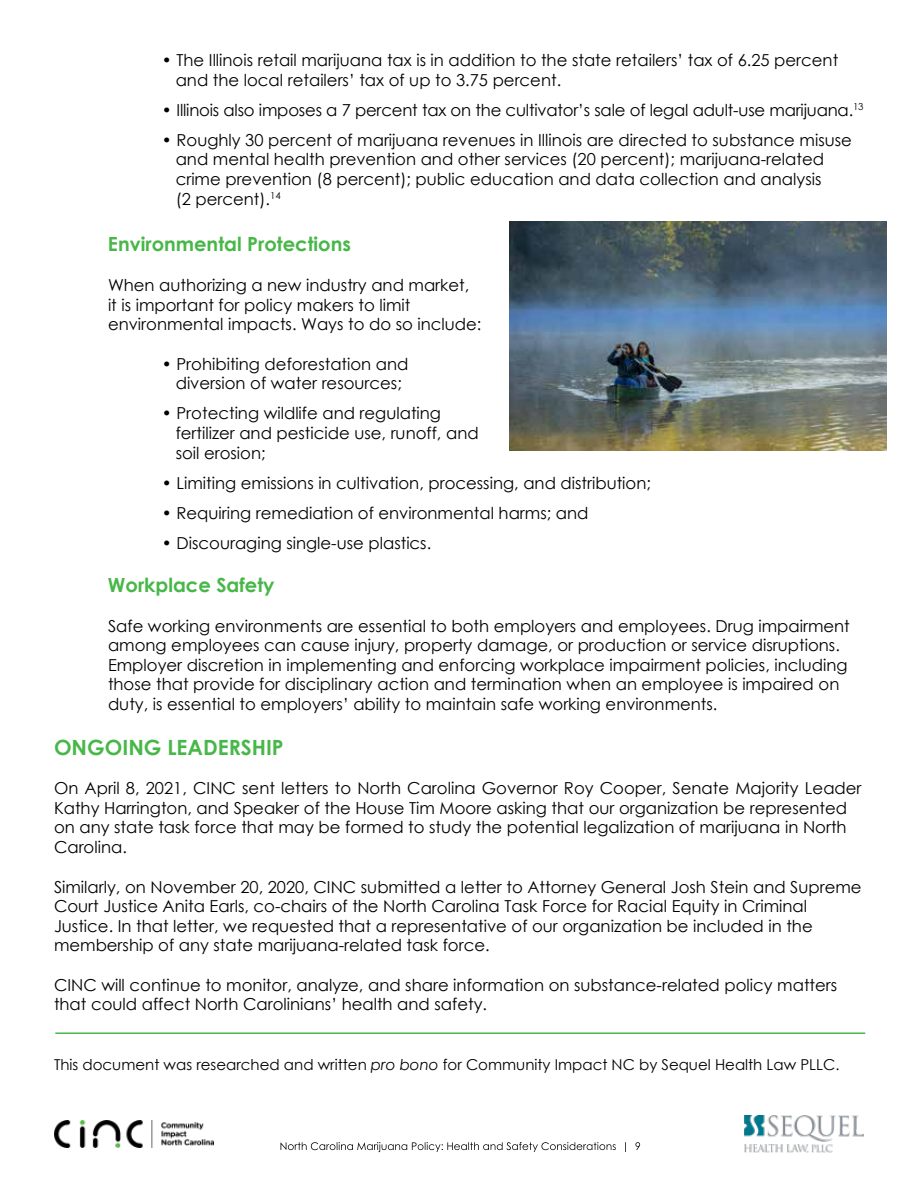
<style>
.page{position:relative;width:918px;height:1188px;background:#fff}
.page>*{position:absolute;margin:0;border:0;box-sizing:border-box;transform-origin:0 0}
.t1{font:700 21px "Century Gothic";color:#48b749}
.t2{font:700 19.5px "Century Gothic";color:#48b749}
.t3{font:16.5px/19.6px "Century Gothic";color:#000}
.t4{font:15px "Century Gothic";color:#000}
.s1{font-style:italic}
</style>
<div class="page">
<img style="left:54px;top:1120px;width:160px;height:27px">
<img style="left:745px;top:1115px;width:119px;height:37px">
<svg style="left:281px;top:1142px;width:359px;height:10px"></svg>
<hr style="left:55px;top:1032px;width:810px;height:2px;background:#48b749">
<img style="left:510px;top:221px;width:377px;height:230px">
<p class="t3" style="left:176px;top:50px;width:664px;text-indent:-14px">• The Illinois retail marijuana tax is in addition to the state retailers’ tax of 6.25 percent and the local retailers’ tax of up to 3.75 percent.</p>
<p class="t3" style="left:162px;top:100px;width:703px">• Illinois also imposes a 7 percent tax on the cultivator’s sale of legal adult-use marijuana.<sup>13</sup></p>
<p class="t3" style="left:176px;top:130px;width:678px;text-indent:-14px">• Roughly 30 percent of marijuana revenues in Illinois are directed to substance misuse and mental health prevention and other services (20 percent); marijuana-related crime prevention (8 percent); public education and data collection and analysis<br>(2 percent).<sup>14</sup></p>
<p class="t2" style="left:108px;top:230px;width:244px">Environmental Protections</p>
<p class="t3" style="left:108px;top:275px;width:375px">When authorizing a new industry and market, it is important for policy makers to limit environmental impacts. Ways to do so include:</p>
<p class="t3" style="left:162px;top:354px;width:248px;text-align:center">• Prohibiting deforestation and diversion of water resources;</p>
<p class="t3" style="left:176px;top:403px;width:305px;text-indent:-14px">• Protecting wildlife and regulating fertilizer and pesticide use, runoff, and soil erosion;</p>
<p class="t3" style="left:162px;top:473px;width:491px">• Limiting emissions in cultivation, processing, and distribution;</p>
<p class="t3" style="left:162px;top:503px;width:428px">• Requiring remediation of environmental harms; and</p>
<p class="t3" style="left:162px;top:533px;width:271px">• Discouraging single-use plastics.</p>
<p class="t2" style="left:108px;top:570px;width:168px">Workplace Safety</p>
<p class="t3" style="left:108px;top:616px;width:743px">Safe working environments are essential to both employers and employees. Drug impairment among employees can cause injury, property damage, or production or service disruptions.<br>Employer discretion in implementing and enforcing workplace impairment policies, including those that provide for disciplinary action and termination when an employee is impaired on duty, is essential to employers’ ability to maintain safe working environments.</p>
<p class="t1" style="left:54px;top:731px;width:231px">ONGOING LEADERSHIP</p>
<p class="t3" style="left:54px;top:779px;width:809px">On April 8, 2021, CINC sent letters to North Carolina Governor Roy Cooper, Senate Majority Leader Kathy Harrington, and Speaker of the House Tim Moore asking that our organization be represented on any state task force that may be formed to study the potential legalization of marijuana in North Carolina.</p>
<p class="t3" style="left:54px;top:877px;width:809px">Similarly, on November 20, 2020, CINC submitted a letter to Attorney General Josh Stein and Supreme Court Justice Anita Earls, co-chairs of the North Carolina Task Force for Racial Equity in Criminal Justice. In that letter, we requested that a representative of our organization be included in the membership of any state marijuana-related task force.</p>
<p class="t3" style="left:54px;top:975px;width:785px">CINC will continue to monitor, analyze, and share information on substance-related policy matters that could affect North Carolinians’ health and safety.</p>
<p class="t4" style="left:54px;top:1054px;width:787px">This document was researched and written <span class="s1">pro bono</span> for Community Impact NC by Sequel Health Law PLLC.</p>
</div>
